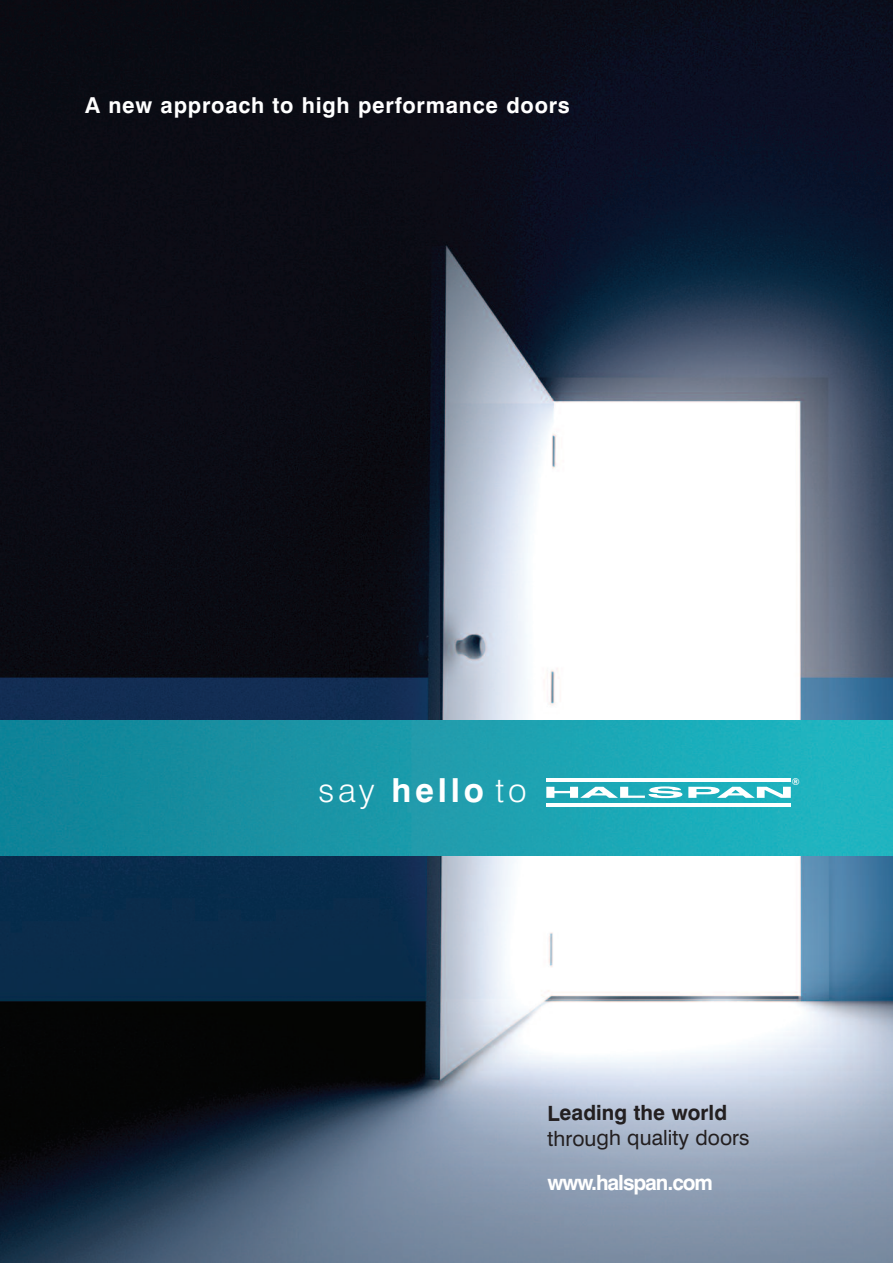
<style>
.page{position:relative;width:893px;height:1263px;background:#fff}
.page>*{position:absolute;margin:0;border:0;box-sizing:border-box;transform-origin:0 0}
.t1{font:300 33.15px "Swiss 721 BT";color:#fff}
.t2{font:700 21.9px "Swiss 721 BT";letter-spacing:.035em;color:#fff}
.t3{font:21px "Swiss 721 BT";letter-spacing:-.005em;color:#231f20}
.t4{font:700 21px "Swiss 721 BT";letter-spacing:-.05em;color:#fff}
.t5{font:700 21px "Swiss 721 BT";letter-spacing:-.005em;color:#231f20}
.t6{font:700 expanded 9.45px "Swiss 721 BT";color:#fff}
.s1{font-weight:700}
</style>
<div class="page">
<img style="left:0;top:0;width:893px;height:1263px">
<img style="left:0;top:720px;width:893px;height:135px">
<svg style="left:546px;top:786px;width:136px;height:12px"></svg>
<svg style="left:688px;top:787px;width:103px;height:11px"></svg>
<hr style="left:546px;top:778px;width:245px;height:4px;background:#fff">
<hr style="left:546px;top:803px;width:245px;height:4px;background:#fff">
<p class="t2" style="left:85px;top:97px;width:486px">A new approach to high performance doors</p>
<h1 class="t1" style="left:318px;top:778px;width:210px">say <span class="s1">hello</span> to</h1>
<p class="t6" style="left:792px;top:778px;width:9px">®</p>
<p class="t5" style="left:547px;top:1105px;width:181px">Leading the world</p>
<p class="t3" style="left:547px;top:1130px;width:204px">through quality doors</p>
<p class="t4" style="left:547px;top:1175px;width:167px">www.halspan.com</p>
</div>
